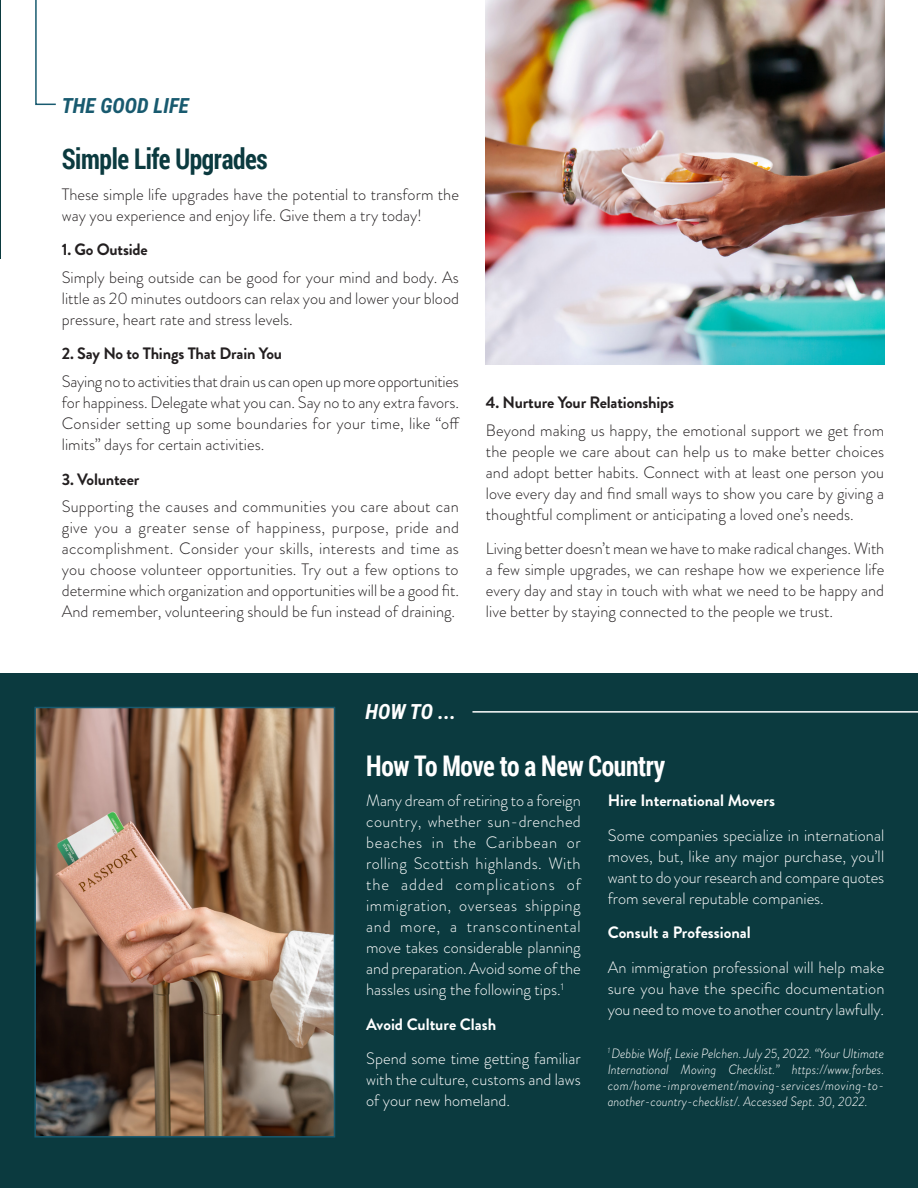
<style>
.page{position:relative;width:918px;height:1188px;background:#fff}
.page>*{position:absolute;margin:0;border:0;box-sizing:border-box;transform-origin:0 0}
.t1{font:700 28.5px "Roboto Condensed";letter-spacing:-.015em;color:#fff;scale:.9 1}
.t2{font:700 28.5px "Roboto Condensed";letter-spacing:-.015em;color:#0b3a3f;scale:.9 1}
.t3{font:italic 700 21px "Roboto Condensed";color:#185a6f}
.t4{font:italic 700 21px "Roboto Condensed";color:#fff}
.t5{font:300 16.5px/21px "Brandon Grotesque";color:#231f20}
.t6{font:300 16.5px/21px "Brandon Grotesque";color:#fff}
.t7{font:italic 300 13.5px/16.2px "Brandon Grotesque";color:#fff;text-align:justify;scale:.96 1}
.s1{font-weight:700}
</style>
<div class="page">
<div style="left:1px;top:673px;width:917px;height:515px;background:#0b3a3f"></div>
<img style="left:486px;top:0;width:398px;height:364px">
<hr style="left:472px;top:711px;width:446px;height:2px;background:#fff">
<svg style="left:35px;top:0;width:21px;height:106px"></svg>
<img style="left:36px;top:709px;width:297px;height:427px">
<div style="left:34px;top:707px;width:301px;height:431px;border:1px solid #185a6f"></div>
<hr style="left:0;top:0;width:1px;height:259px;background:#0b3a3f">
<p class="t3" style="left:62px;top:91px;width:129px">THE GOOD LIFE</p>
<p class="t2" style="left:62px;top:139px;width:230px">Simple Life Upgrades</p>
<p class="t5" style="left:62px;top:184px;width:399px">These simple life upgrades have the potential to transform the way you experience and enjoy life. Give them a try today!</p>
<p class="t5" style="left:62px;top:236px;width:399px;line-height:27.8px"><span class="s1">1. Go Outside<br></span>Simply being outside can be good for your mind and body. As</p>
<p class="t5" style="left:62px;top:288px;width:399px">little as 20 minutes outdoors can relax you and lower your blood pressure, heart rate and stress levels.</p>
<p class="t5" style="left:62px;top:340px;width:399px;line-height:27.8px"><span class="s1">2. Say No to Things That Drain You<br></span>Saying no to activities that drain us can open up more opportunities</p>
<p class="t5" style="left:62px;top:392px;width:400px;text-align:justify">for happiness. Delegate what you can. Say no to any extra favors.<br>Consider setting up some boundaries for your time, like “off limits” days for certain activities.</p>
<p class="t5" style="left:62px;top:465px;width:399px;line-height:27.8px"><span class="s1">3. Volunteer<br></span>Supporting the causes and communities you care about can</p>
<p class="t5" style="left:62px;top:517px;width:399px;text-align:justify">give you a greater sense of happiness, purpose, pride and accomplishment. Consider your skills, interests and time as you choose volunteer opportunities. Try out a few options to determine which organization and opportunities will be a good fit.<br>And remember, volunteering should be fun instead of draining.</p>
<p class="t5" style="left:486px;top:389px;width:400px;line-height:27.8px"><span class="s1">4. Nurture Your Relationships<br></span>Beyond making us happy, the emotional support we get from</p>
<p class="t5" style="left:486px;top:441px;width:400px;text-align:justify">the people we care about can help us to make better choices and adopt better habits. Connect with at least one person you love every day and find small ways to show you care by giving a thoughtful compliment or anticipating a loved one’s needs.</p>
<p class="t5" style="left:486px;top:538px;width:400px;text-align:justify">Living better doesn’t mean we have to make radical changes. With a few simple upgrades, we can reshape how we experience life every day and stay in touch with what we need to be happy and live better by staying connected to the people we trust.</p>
<p class="t4" style="left:365px;top:697px;width:92px">HOW TO ...</p>
<p class="t1" style="left:366px;top:746px;width:334px">How To Move to a New Country</p>
<p class="t6" style="left:366px;top:790px;width:216px;text-align:justify">Many dream of retiring to a foreign country, whether sun-drenched beaches in the Caribbean or rolling Scottish highlands. With the added complications of immigration, overseas shipping and more, a transcontinental move takes considerable planning and preparation. Avoid some of the hassles using the following tips.<sup>1</sup></p>
<p class="t6" style="left:366px;top:1007px;width:216px;line-height:34.5px"><span class="s1">Avoid Culture Clash<br></span>Spend some time getting familiar</p>
<p class="t6" style="left:366px;top:1069px;width:216px">with the culture, customs and laws of your new homeland.</p>
<p class="t6" style="left:608px;top:783px;width:278px;line-height:34.5px"><span class="s1">Hire International Movers<br></span>Some companies specialize in international</p>
<p class="t6" style="left:608px;top:846px;width:278px;text-align:justify">moves, but, like any major purchase, you’ll want to do your research and compare quotes from several reputable companies.</p>
<p class="t6" style="left:608px;top:915px;width:278px;line-height:34.5px"><span class="s1">Consult a Professional<br></span>An immigration professional will help make</p>
<p class="t6" style="left:608px;top:978px;width:278px">sure you have the specific documentation you need to move to another country lawfully.</p>
<p class="t7" style="left:608px;top:1045px;width:290px"><sup>1</sup> Debbie Wolf, Lexie Pelchen. July 25, 2022. “Your Ultimate International Moving Checklist.” https://www.forbes. com/home-improvement/moving-services/moving-to&shy;another-country-checklist/. Accessed Sept. 30, 2022.</p>
</div>
